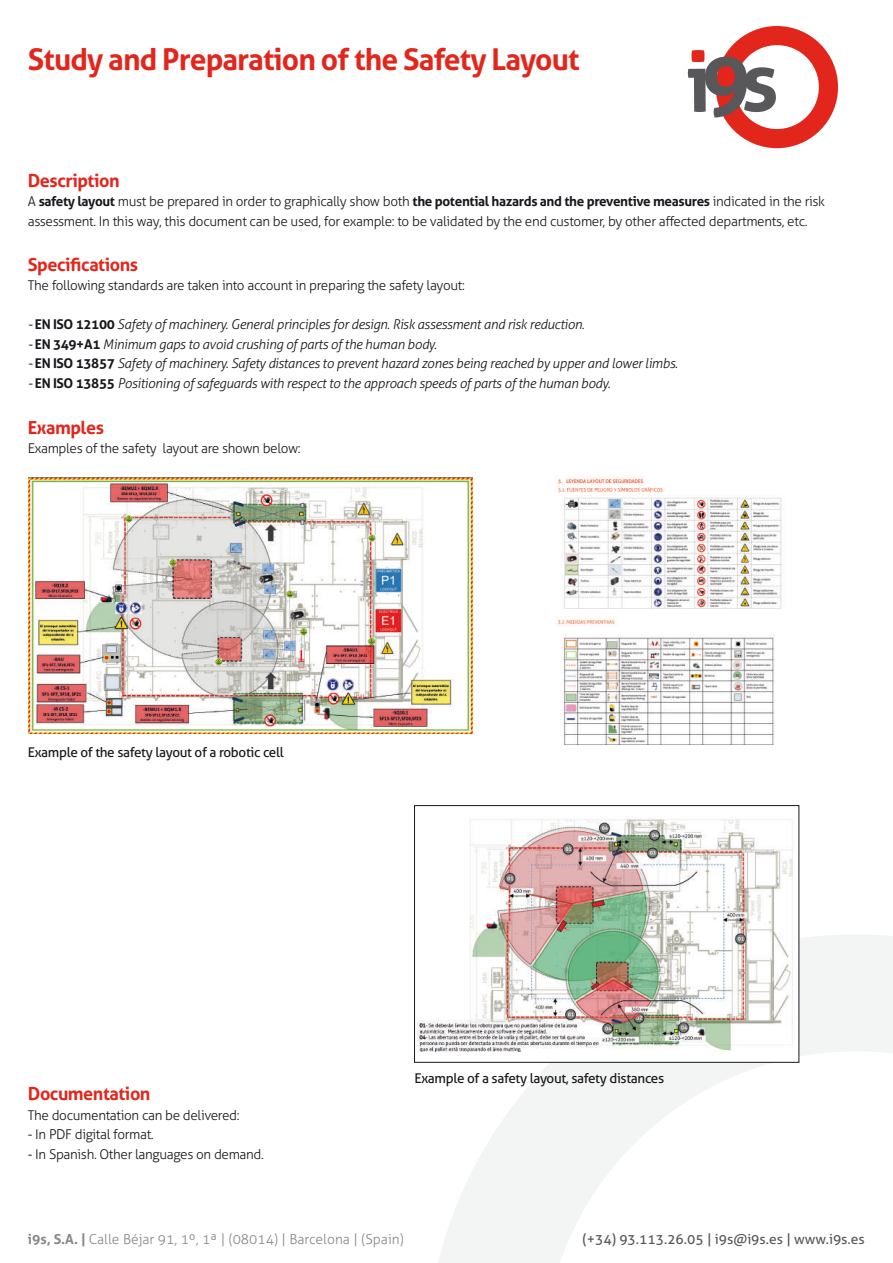
<style>
.page{position:relative;width:893px;height:1263px;background:#fff}
.page>*{position:absolute;margin:0;border:0;box-sizing:border-box;transform-origin:0 0}
.t1{font:700 30px "Aller";letter-spacing:-.03em;color:#e2261c}
.t2{font:700 18px "Aller";letter-spacing:-.025em;color:#e2261c}
.t3{font:300 13.8px "Aller";color:#87888a}
.t4{font:13.8px "Aller";color:#58585a}
.t5{font:300 13.5px/19.5px "Aller";letter-spacing:-.025em;color:#1a171c}
.t6{font:italic 300 13.5px "Aller";letter-spacing:-.025em;color:#1a171c}
.t7{font:13.5px "Aller";letter-spacing:-.025em;color:#1a171c}
.s1{font-weight:700}
.s2{font-weight:700;font-style:normal}
</style>
<div class="page">
<svg style="left:439px;top:934px;width:454px;height:329px"></svg>
<div style="left:716px;top:26px;width:122px;height:122px;border:19px solid #e2261c;border-radius:50%"></div>
<svg style="left:688px;top:50px;width:88px;height:68px"></svg>
<img style="left:556px;top:617px;width:219px;height:128px">
<img style="left:557px;top:476px;width:225px;height:133px">
<div style="left:414px;top:805px;width:385px;height:258px;background:#fff;border:1px solid #1a171c"></div>
<img style="left:418px;top:819px;width:375px;height:233px">
<img style="left:29px;top:478px;width:444px;height:256px">
<h1 class="t1" style="left:28px;top:41px;width:553px">Study and Preparation of the Safety Layout</h1>
<h2 class="t2" style="left:28px;top:169px;width:93px">Description</h2>
<p class="t5" style="left:28px;top:192px;width:799px">A <span class="s1">safety layout</span> must be prepared in order to graphically show both <span class="s1">the potential hazards and the preventive measures</span> indicated in the risk assessment. In this way, this document can be used, for example: to be validated by the end customer, by other affected departments, etc.</p>
<h2 class="t2" style="left:28px;top:253px;width:112px">Specifications</h2>
<p class="t5" style="left:28px;top:276px;width:439px">The following standards are taken into account in preparing the safety layout:</p>
<p class="t6" style="left:28px;top:316px;width:558px">- <span class="s2">EN ISO 12100</span> Safety of machinery. General principles for design. Risk assessment and risk reduction.</p>
<p class="t6" style="left:28px;top:336px;width:410px">- <span class="s2">EN 349+A1</span> Minimum gaps to avoid crushing of parts of the human body.</p>
<p class="t6" style="left:28px;top:355px;width:651px">- <span class="s2">EN ISO 13857</span> Safety of machinery. Safety distances to prevent hazard zones being reached by upper and lower limbs.</p>
<p class="t6" style="left:28px;top:375px;width:584px">- <span class="s2">EN ISO 13855</span> Positioning of safeguards with respect to the approach speeds of parts of the human body.</p>
<h2 class="t2" style="left:28px;top:416px;width:78px">Examples</h2>
<p class="t5" style="left:28px;top:439px;width:274px">Examples of the safety layout are shown below:</p>
<p class="t7" style="left:28px;top:744px;width:258px">Example of the safety layout of a robotic cell</p>
<h2 class="t2" style="left:28px;top:1083px;width:124px">Documentation</h2>
<p class="t5" style="left:28px;top:1105px;width:213px">The documentation can be delivered:</p>
<p class="t5" style="left:28px;top:1125px;width:127px">- In PDF digital format.</p>
<p class="t5" style="left:28px;top:1144px;width:238px">- In Spanish. Other languages on demand.</p>
<p class="t7" style="left:414px;top:1069px;width:251px">Example of a safety layout, safety distances</p>
<p class="t3" style="left:28px;top:1230px;width:377px"><span class="s1">i9s, S.A. |</span> Calle Béjar 91, 1º, 1ª | (08014) | Barcelona | (Spain)</p>
<p class="t4" style="left:582px;top:1230px;width:284px">(+34) 93.113.26.05 | i9s@i9s.es | www.i9s.es</p>
</div>
